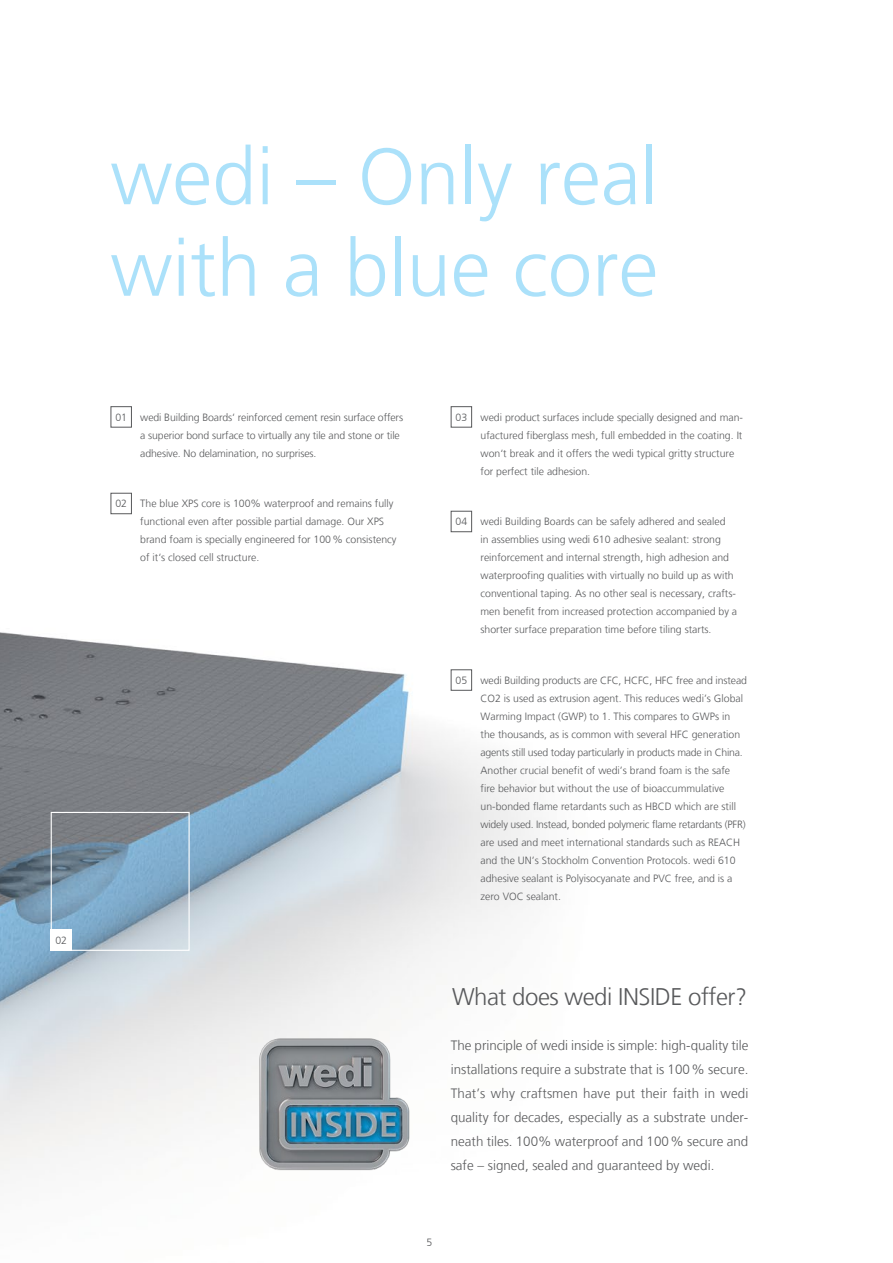
<style>
.page{position:relative;width:893px;height:1263px;background:#fff}
.page>*{position:absolute;margin:0;border:0;box-sizing:border-box;transform-origin:0 0}
.t1{font:300 79.5px/91.5px "Frutiger LT Com";color:#abe1fa}
.t2{font:300 24px "Frutiger LT Com";letter-spacing:-.02em;color:#58595b}
.t3{font:300 13.5px/24px "Frutiger LT Com";color:#58595b;text-align:justify}
.t4{font:300 10.5px/18px "Frutiger LT Com";color:#58595b}
</style>
<div class="page">
<img style="left:0;top:406px;width:538px;height:765px">
<div style="left:51px;top:812px;width:139px;height:139px;border:1px solid #fff"></div>
<div style="left:51px;top:929px;width:21px;height:22px;background:#fff"></div>
<div style="left:451px;top:406px;width:21px;height:22px;background:#fff;border:1px solid #58595b"></div>
<div style="left:451px;top:669px;width:21px;height:22px;background:#fff;border:1px solid #58595b"></div>
<div style="left:451px;top:511px;width:21px;height:21px;background:#fff;border:1px solid #58595b"></div>
<div style="left:111px;top:406px;width:21px;height:22px;border:1px solid #58595b"></div>
<div style="left:111px;top:493px;width:21px;height:21px;background:#fff;border:1px solid #58595b"></div>
<img style="left:253px;top:1034px;width:166px;height:137px">
<h1 class="t1" style="left:111px;top:132px;width:549px">wedi – Only real with a blue core</h1>
<p class="t4" style="left:55px;top:931px;width:13px">02</p>
<p class="t4" style="left:115px;top:408px;width:13px">01</p>
<p class="t4" style="left:140px;top:408px;width:264px">wedi Building Boards‘ reinforced cement resin surface offers a superior bond surface to virtually any tile and stone or tile adhesive. No delamination, no surprises.</p>
<p class="t4" style="left:115px;top:494px;width:13px">02</p>
<p class="t4" style="left:140px;top:495px;width:258px">The blue XPS core is 100% waterproof and remains fully functional even after possible partial damage. Our XPS brand foam is specially engineered for 100% consistency of it‘s closed cell structure.</p>
<p class="t4" style="left:456px;top:408px;width:13px">03</p>
<p class="t4" style="left:480px;top:408px;width:264px">wedi product surfaces include specially designed and man&shy;ufactured fiberglass mesh, full embedded in the coating. It won‘t break and it offers the wedi typical gritty structure for perfect tile adhesion.</p>
<p class="t4" style="left:456px;top:512px;width:13px">04</p>
<p class="t4" style="left:480px;top:513px;width:258px">wedi Building Boards can be safely adhered and sealed<br>in assemblies using wedi 610 adhesive sealant: strong reinforcement and internal strength, high adhesion and waterproofing qualities with virtually no build up as with conventional taping. As no other seal is necessary, crafts&shy;men benefit from increased protection accompanied by a shorter surface preparation time before tiling starts.</p>
<p class="t4" style="left:456px;top:671px;width:13px">05</p>
<p class="t4" style="left:480px;top:671px;width:268px">wedi Building products are CFC, HCFC, HFC free and instead CO2 is used as extrusion agent. This reduces wedi’s Global Warming Impact (GWP) to 1. This compares to GWPs in the thousands, as is common with several HFC generation agents still used today particularly in products made in China.<br>Another crucial benefit of wedi’s brand foam is the safe fire behavior but without the use of bioaccummulative un-bonded flame retardants such as HBCD which are still widely used. Instead, bonded polymeric flame retardants (PFR) are used and meet international standards such as REACH and the UN’s Stockholm Convention Protocols. wedi 610 adhesive sealant is Polyisocyanate and PVC free, and is a zero VOC sealant.</p>
<h2 class="t2" style="left:452px;top:982px;width:297px">What does wedi INSIDE offer?</h2>
<p class="t3" style="left:451px;top:1033px;width:299px">The principle of wedi inside is simple: high-quality tile installations require a substrate that is 100% secure.<br>That’s why craftsmen have put their faith in wedi quality for decades, especially as a substrate under&shy;neath tiles. 100% waterproof and 100% secure and safe – signed, sealed and guaranteed by wedi.</p>
<p class="t4" style="left:427px;top:1233px;width:7px">5</p>
</div>
